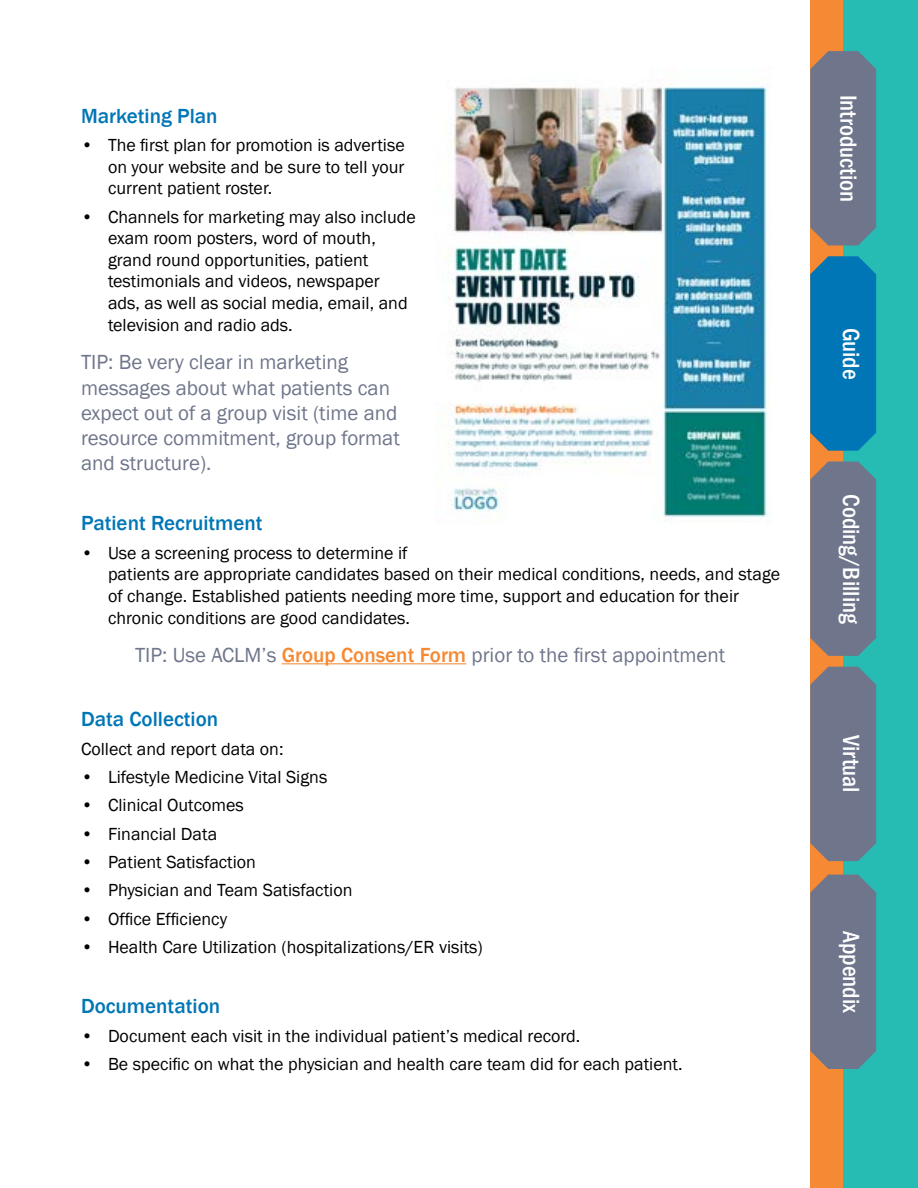
<style>
.page{position:relative;width:918px;height:1188px;background:#fff}
.page>*{position:absolute;margin:0;border:0;box-sizing:border-box;transform-origin:0 0}
.t1{font:500 condensed 24px "Franklin Gothic";color:#fff}
.t2{font:21px/25.2px "Franklin Gothic";color:#6f768b}
.t3{font:500 21px "Franklin Gothic";color:#0076b6}
.t4{font:18px/21.6px "Franklin Gothic";color:#000}
.s1{font-weight:500;color:#f68933}
</style>
<div class="page">
<div style="left:810px;top:0;width:54px;height:1188px;background:#f68933"></div>
<div style="left:843px;top:0;width:75px;height:1188px;background:#26bcb4"></div>
<svg style="left:810px;top:51px;width:66px;height:194px"></svg>
<svg style="left:810px;top:256px;width:66px;height:195px"></svg>
<svg style="left:810px;top:461px;width:66px;height:195px"></svg>
<svg style="left:810px;top:667px;width:66px;height:194px"></svg>
<svg style="left:810px;top:875px;width:66px;height:194px"></svg>
<hr style="left:282px;top:663px;width:184px;height:1px;background:#f68933">
<img style="left:436px;top:79px;width:335px;height:442px">
<p class="t3" style="left:81px;top:103px;width:138px">Marketing Plan</p>
<p class="t4" style="left:108px;top:135px;width:298px;text-align:justify;text-indent:-27px">• The first plan for promotion is advertise on your website and be sure to tell your current patient roster.</p>
<p class="t4" style="left:108px;top:206px;width:309px;text-indent:-27px">• Channels for marketing may also include exam room posters, word of mouth, grand round opportunities, patient testimonials and videos, newspaper ads, as well as social media, email, and television and radio ads.</p>
<p class="t2" style="left:81px;top:350px;width:320px">TIP: Be very clear in marketing messages about what patients can expect out of a group visit (time and resource commitment, group format and structure).</p>
<p class="t3" style="left:81px;top:510px;width:183px">Patient Recruitment</p>
<p class="t4" style="left:108px;top:542px;width:674px;text-indent:-27px">• Use a screening process to determine if<br>patients are appropriate candidates based on their medical conditions, needs, and stage of change. Established patients needing more time, support and education for their chronic conditions are good candidates.</p>
<p class="t2" style="left:135px;top:643px;width:592px">TIP: Use ACLM’s <span class="s1">Group Consent Form</span> prior to the first appointment</p>
<p class="t3" style="left:81px;top:706px;width:139px">Data Collection</p>
<p class="t4" style="left:81px;top:738px;width:204px">Collect and report data on:</p>
<p class="t4" style="left:81px;top:766px;width:248px">• Lifestyle Medicine Vital Signs</p>
<p class="t4" style="left:81px;top:795px;width:164px">• Clinical Outcomes</p>
<p class="t4" style="left:81px;top:823px;width:138px">• Financial Data</p>
<p class="t4" style="left:81px;top:851px;width:177px">• Patient Satisfaction</p>
<p class="t4" style="left:81px;top:880px;width:273px">• Physician and Team Satisfaction</p>
<p class="t4" style="left:81px;top:908px;width:148px">• Office Efficiency</p>
<p class="t4" style="left:81px;top:937px;width:403px">• Health Care Utilization (hospitalizations/ER visits)</p>
<p class="t3" style="left:81px;top:993px;width:141px">Documentation</p>
<p class="t4" style="left:81px;top:1025px;width:501px">• Document each visit in the individual patient’s medical record.</p>
<p class="t4" style="left:81px;top:1054px;width:603px">• Be specific on what the physician and health care team did for each patient.</p>
<h1 class="t1" style="left:864px;top:95px;width:109px;rotate:90deg">Introduction</h1>
<h1 class="t1" style="left:867px;top:328px;width:53px;rotate:90deg">Guide</h1>
<h1 class="t1" style="left:867px;top:494px;width:131px;rotate:90deg">Coding/Billing</h1>
<h1 class="t1" style="left:867px;top:735px;width:59px;rotate:90deg">Virtual</h1>
<h1 class="t1" style="left:867px;top:931px;width:84px;rotate:90deg">Appendix</h1>
</div>
